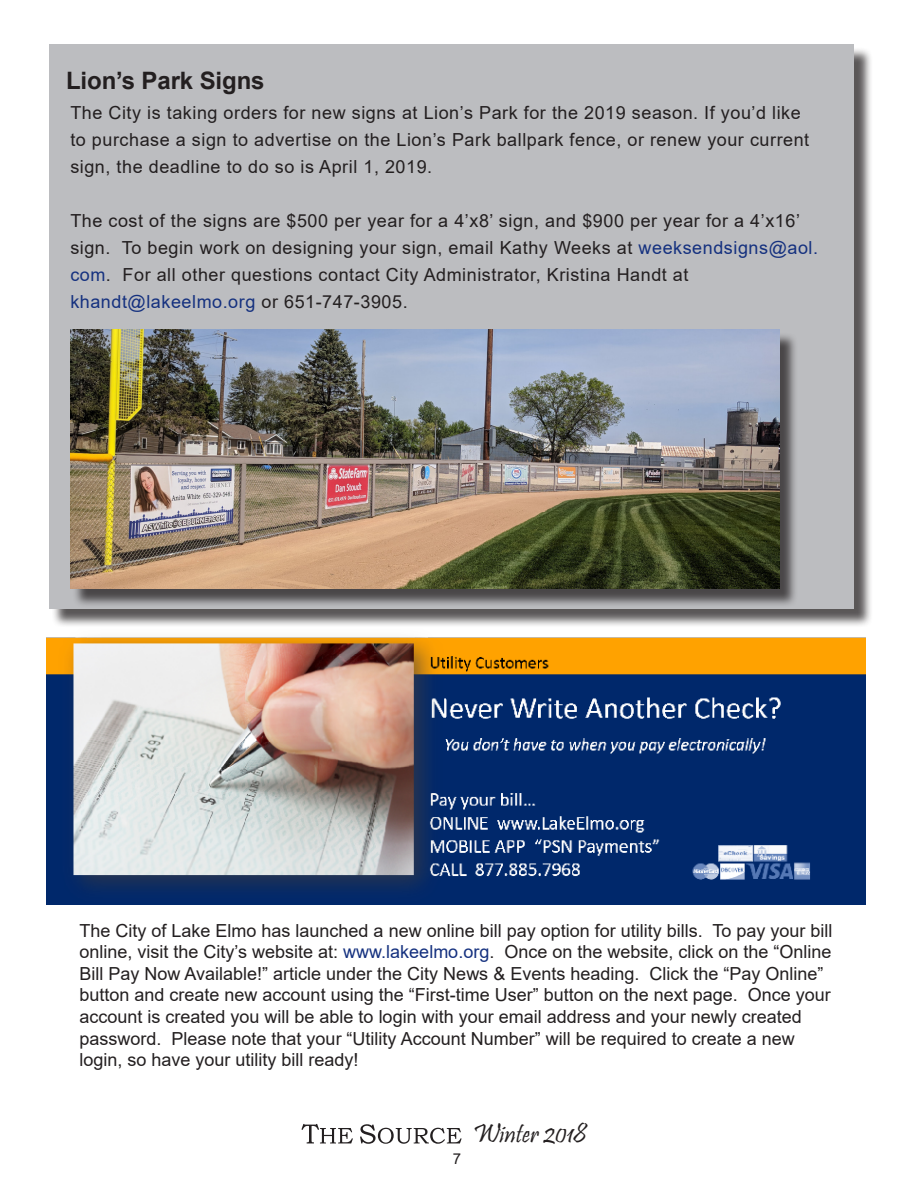
<style>
.page{position:relative;width:918px;height:1188px;background:#fff}
.page>*{position:absolute;margin:0;border:0;box-sizing:border-box;transform-origin:0 0}
.t1{font:27px "Pristina";color:#231f20}
.t2{font:700 24px "Arial";letter-spacing:-.005em;color:#231f20}
.t3{font:18px/21.6px "Arial";color:#231f20}
.t4{font:18px/27px "Arial";letter-spacing:.03em;color:#231f20}
.t5{font:18px "Arial";letter-spacing:.03em;color:#15317f}
.t6{font:15px "Arial";color:#231f20}
.s1{color:#15317f}
.s2{color:#231f20}
</style>
<div class="page">
<img style="left:306px;top:1143px;width:20px;height:1px">
<svg style="left:301px;top:1124px;width:52px;height:19px"></svg>
<svg style="left:360px;top:1124px;width:102px;height:20px"></svg>
<div style="left:52px;top:47px;width:821px;height:581px;background:#231f20;opacity:.75"></div>
<div style="left:49px;top:45px;width:805px;height:564px;background:#bcbdc0"></div>
<div style="left:73px;top:332px;width:725px;height:275px;background:#231f20;opacity:.75"></div>
<img style="left:70px;top:330px;width:709px;height:259px">
<img style="left:47px;top:637px;width:819px;height:267px">
<p class="t2" style="left:66px;top:63px;width:200px">Lion’s Park Signs</p>
<p class="t4" style="left:70px;top:99px;width:740px">The City is taking orders for new signs at Lion’s Park for the 2019 season. If you’d like to purchase a sign to advertise on the Lion’s Park ballpark fence, or renew your current sign, the deadline to do so is April 1, 2019.</p>
<p class="t4" style="left:70px;top:207px;width:749px">The cost of the signs are $500 per year for a 4’x8’ sign, and $900 per year for a 4’x16’ sign. To begin work on designing your sign, email Kathy Weeks at <span class="s1">weeksendsigns@aol. com</span>. For all other questions contact City Administrator, Kristina Handt at</p>
<p class="t5" style="left:70px;top:289px;width:339px">khandt@lakeelmo.org <span class="s2">or 651-747-3905.</span></p>
<p class="t3" style="left:80px;top:919px;width:755px">The City of Lake Elmo has launched a new online bill pay option for utility bills. To pay your bill online, visit the City’s website at: <span class="s1">www.lakeelmo.org</span>. Once on the website, click on the “Online Bill Pay Now Available!” article under the City News &amp; Events heading. Click the “Pay Online” button and create new account using the “First-time User” button on the next page. Once your account is created you will be able to login with your email address and your newly created password. Please note that your “Utility Account Number” will be required to create a new login, so have your utility bill ready!</p>
<p class="t6" style="left:453px;top:1148px;width:10px">7</p>
<h1 class="t1" style="left:473px;top:1119px;width:115px">Winter 2018</h1>
</div>
